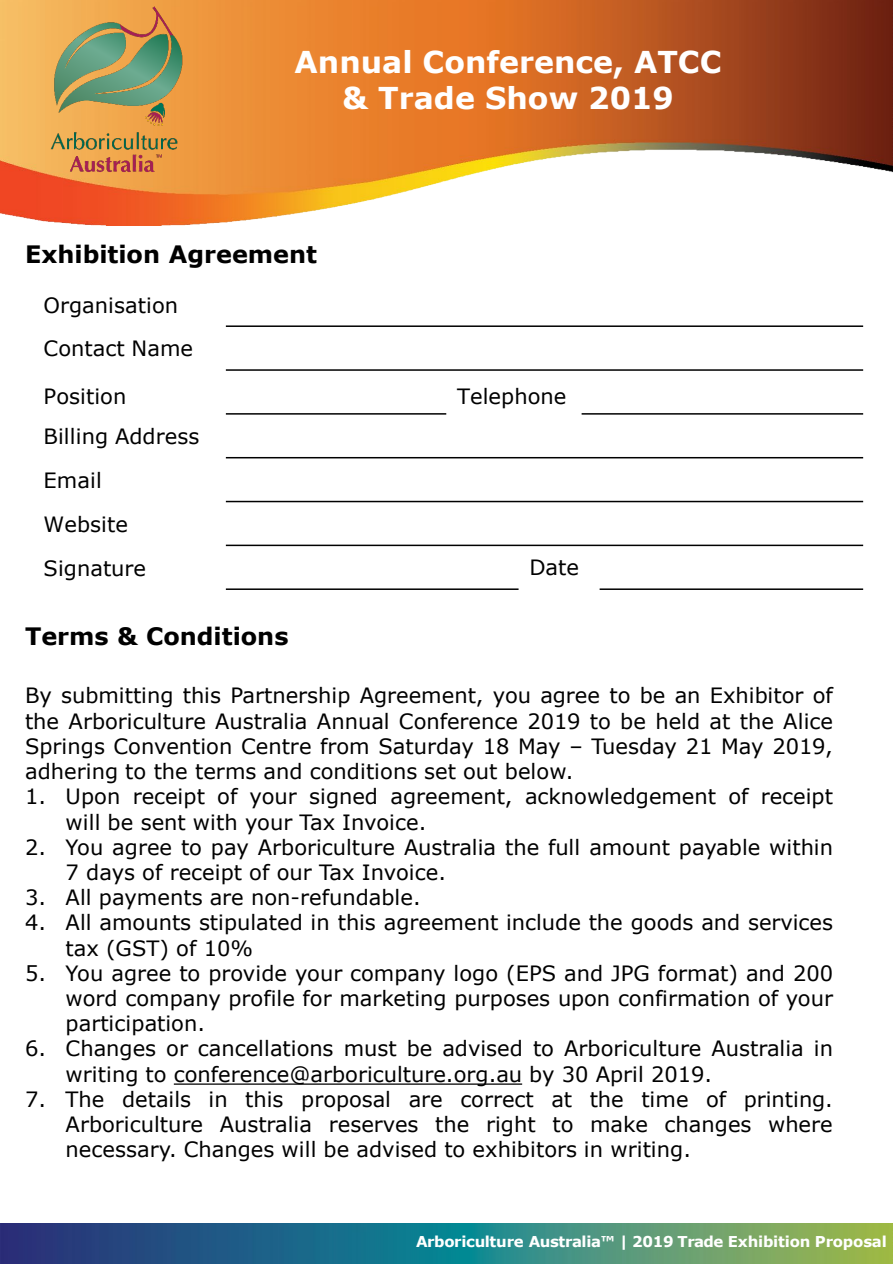
<style>
.page{position:relative;width:893px;height:1264px;background:#fff}
.page>*{position:absolute;margin:0;border:0;box-sizing:border-box;transform-origin:0 0}
.t1{font:700 30px "Verdana";color:#fff}
.t2{font:700 24px "Verdana";color:#000}
.t3{font:21px/25.2px "Verdana";color:#000}
.t4{font:700 15px "Verdana";letter-spacing:-.025em;color:#fff}
</style>
<div class="page">
<img style="left:0;top:1223px;width:892px;height:40px">
<img style="left:0;top:0;width:892px;height:226px">
<img style="left:33px;top:5px;width:171px;height:170px">
<hr style="left:226px;top:325px;width:637px;height:2px;background:#000">
<hr style="left:226px;top:369px;width:637px;height:2px;background:#000">
<hr style="left:226px;top:413px;width:220px;height:1px;background:#000">
<hr style="left:581px;top:413px;width:282px;height:1px;background:#000">
<hr style="left:226px;top:457px;width:637px;height:1px;background:#000">
<hr style="left:226px;top:500px;width:637px;height:2px;background:#000">
<hr style="left:226px;top:544px;width:637px;height:2px;background:#000">
<hr style="left:226px;top:588px;width:292px;height:2px;background:#000">
<hr style="left:599px;top:588px;width:264px;height:2px;background:#000">
<svg style="left:174px;top:1083px;width:348px;height:1px"></svg>
<p class="t1" style="left:294px;top:41px;width:428px">Annual Conference, ATCC</p>
<p class="t1" style="left:342px;top:77px;width:333px">&amp; Trade Show 2019</p>
<p class="t2" style="left:25px;top:237px;width:293px">Exhibition Agreement</p>
<p class="t3" style="left:44px;top:292px;width:136px">Organisation</p>
<p class="t3" style="left:44px;top:336px;width:151px">Contact Name</p>
<p class="t3" style="left:44px;top:383px;width:84px">Position</p>
<p class="t3" style="left:457px;top:383px;width:111px">Telephone</p>
<p class="t3" style="left:44px;top:423px;width:157px">Billing Address</p>
<p class="t3" style="left:44px;top:467px;width:60px">Email</p>
<p class="t3" style="left:44px;top:511px;width:86px">Website</p>
<p class="t3" style="left:44px;top:555px;width:104px">Signature</p>
<p class="t3" style="left:529px;top:554px;width:51px">Date</p>
<p class="t2" style="left:25px;top:619px;width:265px">Terms &amp; Conditions</p>
<p class="t3" style="left:25px;top:682px;width:809px;text-align:justify">By submitting this Partnership Agreement, you agree to be an Exhibitor of the Arboriculture Australia Annual Conference 2019 to be held at the Alice Springs Convention Centre from Saturday 18 May – Tuesday 21 May 2019, adhering to the terms and conditions set out below.</p>
<p class="t3" style="left:66px;top:783px;width:768px;text-indent:-41px">1. Upon receipt of your signed agreement, acknowledgement of receipt will be sent with your Tax Invoice.</p>
<p class="t3" style="left:66px;top:834px;width:768px;text-indent:-40px">2. You agree to pay Arboriculture Australia the full amount payable within<br>7 days of receipt of our Tax Invoice.</p>
<p class="t3" style="left:25px;top:884px;width:397px">3. All payments are non-refundable.</p>
<p class="t3" style="left:66px;top:909px;width:768px;text-indent:-40px">4. All amounts stipulated in this agreement include the goods and services tax (GST) of 10%</p>
<p class="t3" style="left:66px;top:960px;width:769px;text-align:justify;text-indent:-40px">5. You agree to provide your company logo (EPS and JPG format) and 200 word company profile for marketing purposes upon confirmation of your participation.</p>
<p class="t3" style="left:66px;top:1035px;width:768px;text-indent:-40px">6. Changes or cancellations must be advised to Arboriculture Australia in writing to conference@arboriculture.org.au by 30 April 2019.</p>
<p class="t3" style="left:66px;top:1086px;width:768px;text-align:justify;text-indent:-41px">7. The details in this proposal are correct at the time of printing.<br>Arboriculture Australia reserves the right to make changes where necessary. Changes will be advised to exhibitors in writing.</p>
<p class="t4" style="left:416px;top:1230px;width:472px">Arboriculture Australia™ | 2019 Trade Exhibition Proposal</p>
</div>
